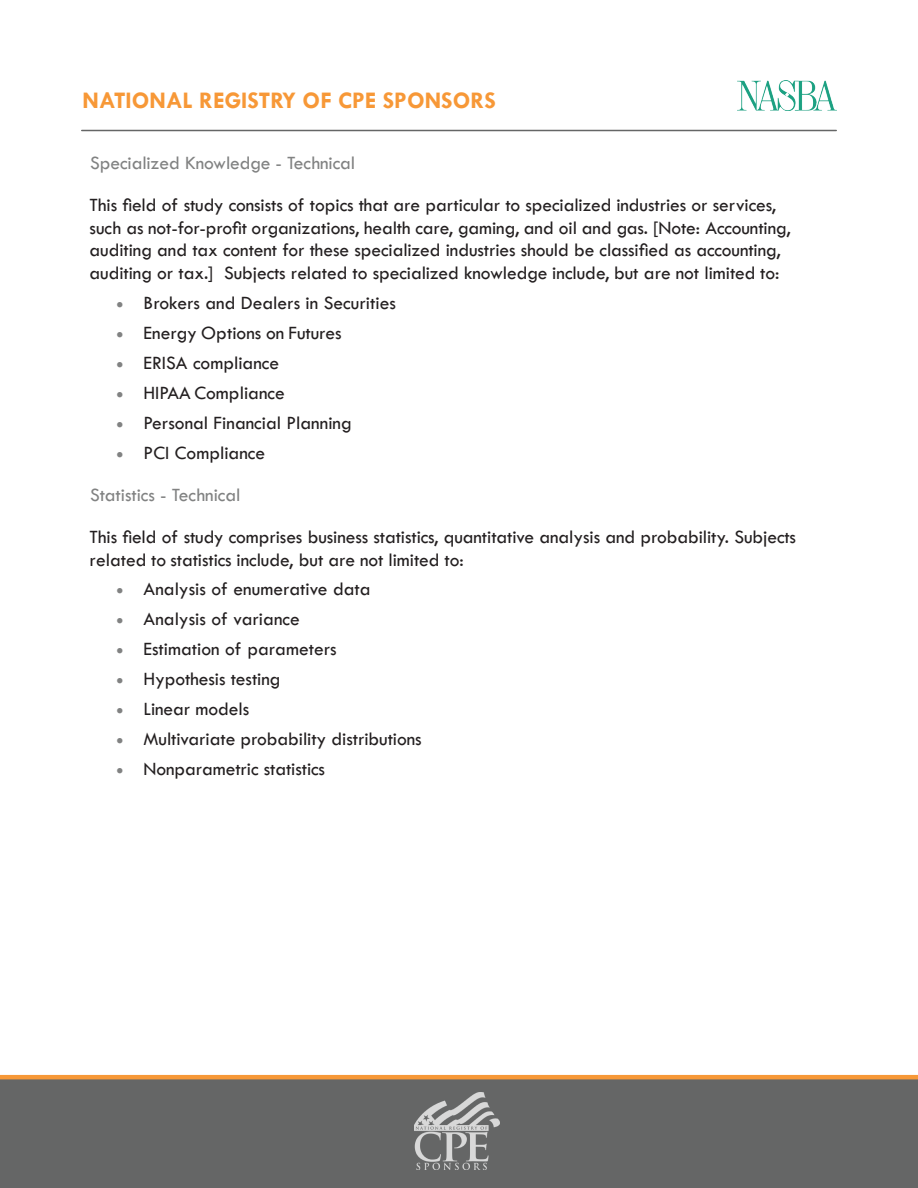
<style>
.page{position:relative;width:918px;height:1188px;background:#fff}
.page>*{position:absolute;margin:0;border:0;box-sizing:border-box;transform-origin:0 0}
.t1{font:700 24px "Tw Cen";color:#f79837}
.t2{font:19.5px/22.5px "Tw Cen";letter-spacing:-.005em;color:#231f20}
.t3{font:19.5px/42.3px "Tw Cen";letter-spacing:-.005em;color:#818282}
.s1{color:#818282}
.s2{color:#231f20}
</style>
<div class="page">
<div style="left:0;top:1079px;width:918px;height:109px;background:#656666"></div>
<hr style="left:82px;top:130px;width:754px;height:1px;background:#656666">
<hr style="left:0;top:1075px;width:918px;height:4px;background:#f79837">
<img style="left:738px;top:81px;width:98px;height:29px">
<img style="left:414px;top:1093px;width:86px;height:76px">
<p class="t1" style="left:82px;top:86px;width:415px">NATIONAL REGISTRY OF CPE SPONSORS</p>
<p class="t3" style="left:90px;top:142px;width:266px">Specialized Knowledge - Technical</p>
<p class="t2" style="left:90px;top:194px;width:703px">This field of study consists of topics that are particular to specialized industries or services, such as not-for-profit organizations, health care, gaming, and oil and gas. [Note: Accounting, auditing and tax content for these specialized industries should be classified as accounting, auditing or tax.] Subjects related to specialized knowledge include, but are not limited to:</p>
<p class="t2" style="left:117px;top:291px;width:281px"><span class="s1">•</span> Brokers and Dealers in Securities</p>
<p class="t2" style="left:117px;top:321px;width:227px"><span class="s1">•</span> Energy Options on Futures</p>
<p class="t2" style="left:117px;top:351px;width:164px"><span class="s1">•</span> ERISA compliance</p>
<p class="t2" style="left:117px;top:381px;width:170px"><span class="s1">•</span> HIPAA Compliance</p>
<p class="t2" style="left:117px;top:411px;width:237px"><span class="s1">•</span> Personal Financial Planning</p>
<p class="t3" style="left:90px;top:431px;width:177px;text-indent:27px">• <span class="s2">PCI Compliance<br></span>Statistics - Technical</p>
<p class="t2" style="left:90px;top:526px;width:708px">This field of study comprises business statistics, quantitative analysis and probability. Subjects related to statistics include, but are not limited to:</p>
<p class="t2" style="left:117px;top:578px;width:256px"><span class="s1">•</span> Analysis of enumerative data</p>
<p class="t2" style="left:117px;top:608px;width:185px"><span class="s1">•</span> Analysis of variance</p>
<p class="t2" style="left:117px;top:638px;width:222px"><span class="s1">•</span> Estimation of parameters</p>
<p class="t2" style="left:117px;top:668px;width:165px"><span class="s1">•</span> Hypothesis testing</p>
<p class="t2" style="left:117px;top:698px;width:134px"><span class="s1">•</span> Linear models</p>
<p class="t2" style="left:117px;top:728px;width:307px"><span class="s1">•</span> Multivariate probability distributions</p>
<p class="t2" style="left:117px;top:758px;width:210px"><span class="s1">•</span> Nonparametric statistics</p>
</div>
